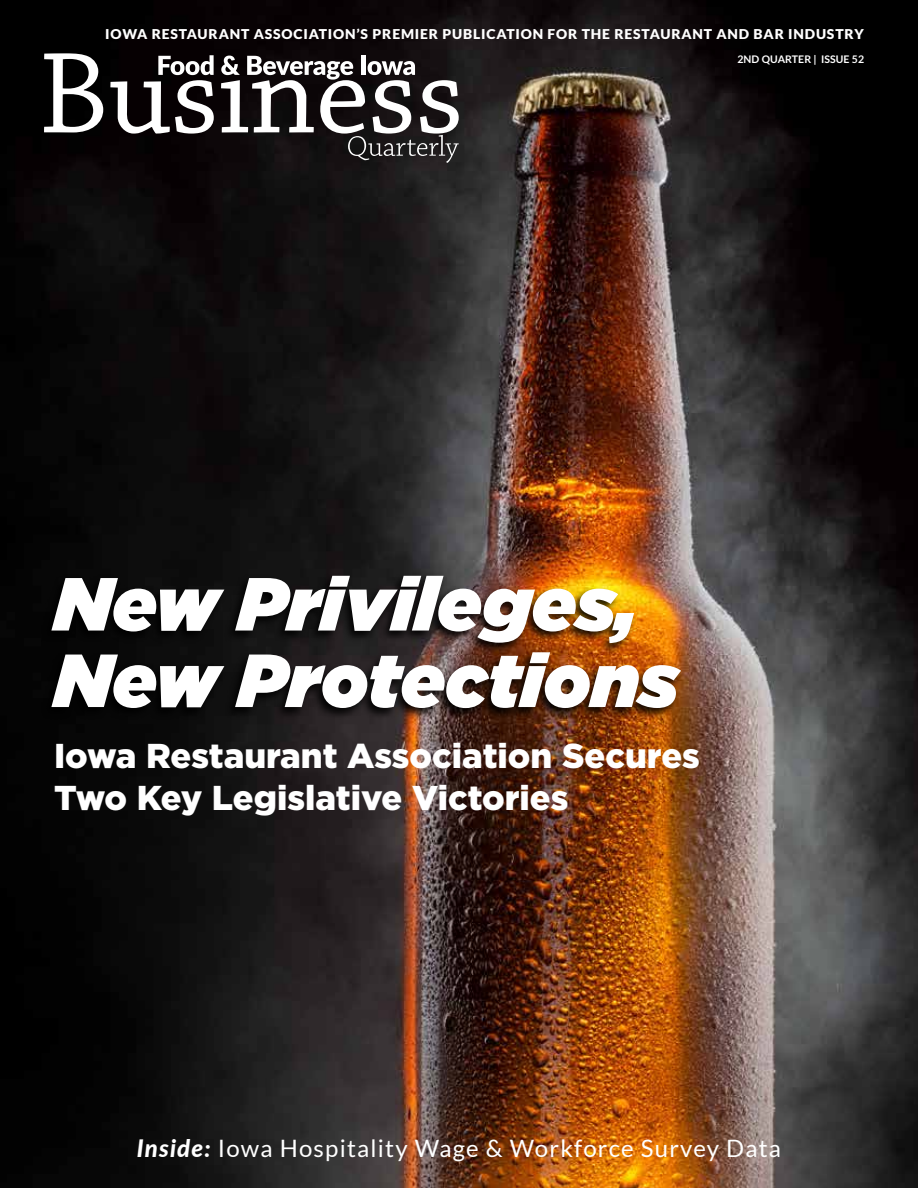
<style>
.page{position:relative;width:918px;height:1188px;background:#fff}
.page>*{position:absolute;margin:0;border:0;box-sizing:border-box;transform-origin:0 0}
.t1{font:italic 900 75px/76.5px "Gotham";color:#fff}
.t2{font:900 34.5px/41.4px "Gotham";color:#fff}
.t3{font:24px "Lato";letter-spacing:.05em;color:#fff}
.t4{font:900 13.5px "Lato";letter-spacing:.06em;color:#fff}
.t5{font:700 10.5px "Lato";letter-spacing:.01em;color:#fff}
.s1{font-weight:800;font-style:italic}
</style>
<div class="page">
<img style="left:0;top:0;width:918px;height:1188px">
<svg style="left:44px;top:53px;width:59px;height:79px"></svg>
<svg style="left:110px;top:55px;width:104px;height:79px"></svg>
<svg style="left:221px;top:56px;width:238px;height:107px"></svg>
<div style="left:40px;top:573px;width:644px;height:148px;background:#000;opacity:.9"></div>
<p class="t4" style="left:105px;top:26px;width:760px">IOWA RESTAURANT ASSOCIATION’S PREMIER PUBLICATION FOR THE RESTAURANT AND BAR INDUSTRY</p>
<p class="t5" style="left:737px;top:53px;width:128px">2ND QUARTER | ISSUE 52</p>
<h1 class="t1" style="left:54px;top:564px;width:626px">New Privileges,<br>New Protections</h1>
<h2 class="t2" style="left:54px;top:734px;width:647px">Iowa Restaurant Association Secures<br>Two Key Legislative Victories</h2>
<h3 class="t3" style="left:137px;top:1135px;width:646px"><span class="s1">Inside:</span> Iowa Hospitality Wage &amp; Workforce Survey Data</h3>
</div>
